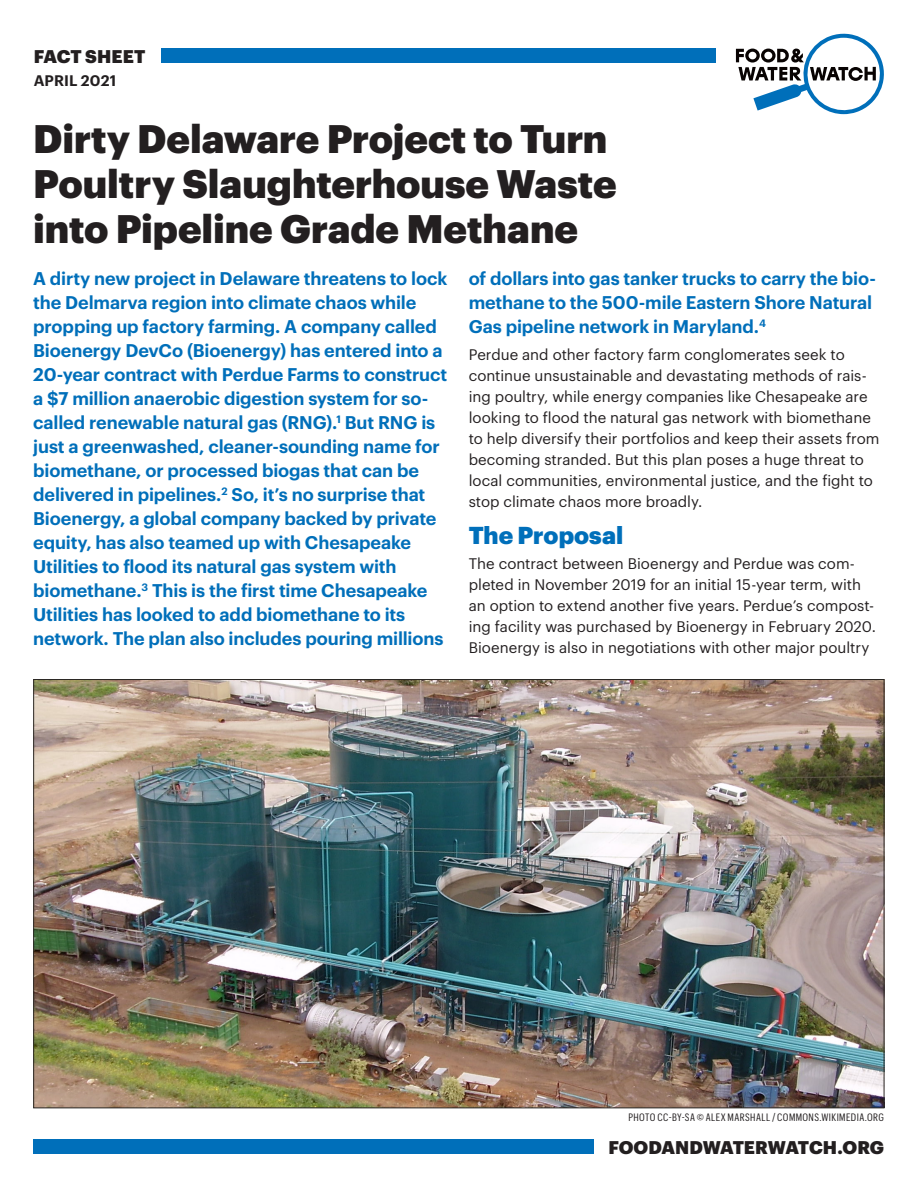
<style>
.page{position:relative;width:918px;height:1188px;background:#fff}
.page>*{position:absolute;margin:0;border:0;box-sizing:border-box;transform-origin:0 0}
.Main_Title{font:900 39px/45px "Graphik";color:#231f20}
.Section_Header{font:900 24px "Graphik";color:#006fba}
.Intro_Paragraph{font:600 18px/24px "Graphik";letter-spacing:-.005em;color:#006fba}
.t1{font:900 18px "Graphik";letter-spacing:-.01em;color:#231f20}
.Main_Text{font:15px/21px "Graphik";color:#231f20}
.t2{font:600 15px "Graphik";letter-spacing:.01em;color:#231f20}
.Photo_Credit{font:10.5px "Graphik Cond";letter-spacing:.04em;color:#231f20}
</style>
<div class="page">
<div style="left:161px;top:48px;width:555px;height:15px;background:#006fba"></div>
<svg style="left:736px;top:34px;width:148px;height:80px"></svg>
<div style="left:34px;top:1140px;width:560px;height:14px;background:#006fba"></div>
<img style="left:35px;top:681px;width:847px;height:425px">
<p class="t1" style="left:34px;top:42px;width:113px">FACT SHEET</p>
<p class="t2" style="left:34px;top:69px;width:84px">APRIL 2021</p>
<p class="Main_Title" style="left:33px;top:113px;width:585px">Dirty Delaware Project to Turn<br>Poultry Slaughterhouse Waste into Pipeline Grade Methane</p>
<p class="Intro_Paragraph" style="left:33px;top:264px;width:416px">A dirty new project in Delaware threatens to lock the Delmarva region into climate chaos while propping up factory farming. A company called Bioenergy DevCo (Bioenergy) has entered into a 20-year contract with Perdue Farms to construct a $7 million anaerobic digestion system for so&shy;called renewable natural gas (RNG).<sup>1</sup> But RNG is just a greenwashed, cleaner-sounding name for biomethane, or processed biogas that can be delivered in pipelines.<sup>2</sup> So, it’s no surprise that Bioenergy, a global company backed by private equity, has also teamed up with Chesapeake Utilities to flood its natural gas system with biomethane.<sup>3</sup> This is the first time Chesapeake Utilities has looked to add biomethane to its network. The plan also includes pouring millions</p>
<p class="Intro_Paragraph" style="left:469px;top:264px;width:409px">of dollars into gas tanker trucks to carry the bio&shy;methane to the 500-mile Eastern Shore Natural<br>Gas pipeline network in Maryland.<sup>4</sup></p>
<p class="Main_Text" style="left:469px;top:343px;width:412px">Perdue and other factory farm conglomerates seek to continue unsustainable and devastating methods of rais&shy;ing poultry, while energy companies like Chesapeake are looking to flood the natural gas network with biomethane to help diversify their portfolios and keep their assets from becoming stranded. But this plan poses a huge threat to local communities, environmental justice, and the fight to stop climate chaos more broadly.</p>
<p class="Section_Header" style="left:469px;top:517px;width:156px">The Proposal</p>
<p class="Main_Text" style="left:469px;top:551px;width:409px">The contract between Bioenergy and Perdue was com&shy;pleted in November 2019 for an initial 15-year term, with an option to extend another five years. Perdue’s compost&shy;ing facility was purchased by Bioenergy in February 2020.<br>Bioenergy is also in negotiations with other major poultry</p>
<p class="Photo_Credit" style="left:629px;top:1110px;width:257px">PHOTO CC-BY-SA © ALEX MARSHALL / COMMONS.WIKIMEDIA.ORG</p>
<p class="t1" style="left:608px;top:1134px;width:277px">FOODANDWATERWATCH.ORG</p>
</div>
